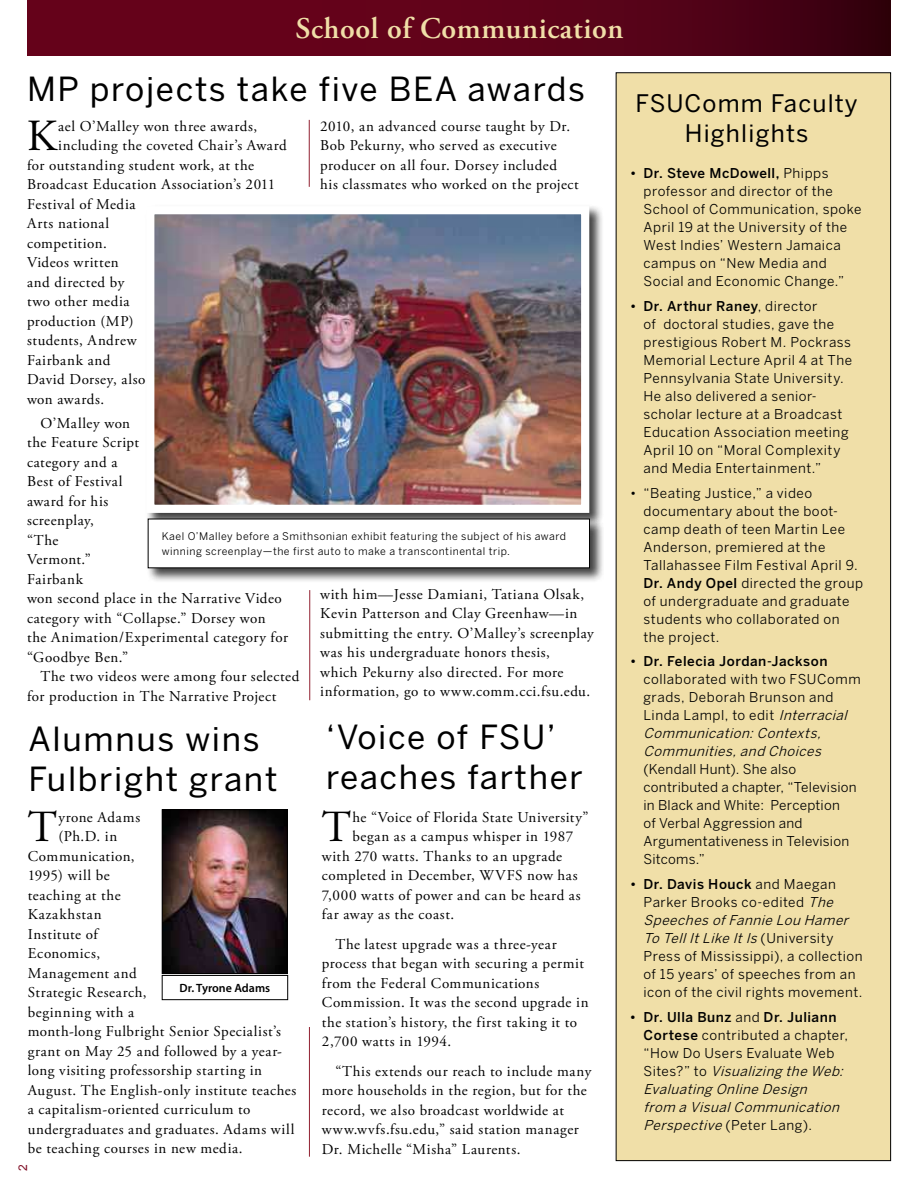
<style>
.page{position:relative;width:918px;height:1188px;background:#fff}
.page>*{position:absolute;margin:0;border:0;box-sizing:border-box;transform-origin:0 0}
.t1{font:44.4px "Adobe Garamond Pro";color:#000}
.t2{font:33px/40.5px "Benton Sans";letter-spacing:.05em;color:#000}
.t3{font:600 30px "Adobe Garamond Pro";letter-spacing:.02em;color:#f0dfa8}
.t4{font:24px/30px "Benton Sans";letter-spacing:.05em;color:#000;text-align:center}
.t5{font:15px/19.5px "Adobe Garamond Pro";letter-spacing:.035em;color:#000}
.t6{font:13.5px/18px "Benton Sans";letter-spacing:.04em;color:#000}
.t7{font:italic 13.5px/18px "Benton Sans";color:#000}
.t8{font:13.5px/18px "Benton Sans";letter-spacing:.02em;color:#000}
.t9{font:500 13.5px "Benton Sans";letter-spacing:.04em;color:#000}
.t10{font:600 12px "Myriad Pro";color:#000}
.t11{font:12px "Arial";color:#83142b}
.t12{font:10.5px/14.4px "Benton Sans";letter-spacing:.05em;color:#000}
.s1{font-weight:500}
.s2{font-style:italic}
.s3{font-weight:500;font-style:normal}
.s4{font-style:normal}
</style>
<div class="page">
<svg style="left:27px;top:0;width:864px;height:56px;fill:#62021a"></svg>
<hr style="left:309px;top:590px;width:1px;height:110px;background:#912030">
<img style="left:164px;top:812px;width:122px;height:160px">
<div style="left:162px;top:810px;width:126px;height:164px;border:1px solid #000"></div>
<div style="left:162px;top:975px;width:126px;height:25px;border:1px solid #000"></div>
<div style="left:145px;top:205px;width:459px;height:323px;background:#000;opacity:.75"></div>
<img style="left:155px;top:215px;width:425px;height:289px">
<div style="left:146px;top:206px;width:443px;height:307px;border:8px solid #fff"></div>
<div style="left:146px;top:517px;width:458px;height:66px;background:#000;opacity:.75"></div>
<div style="left:148px;top:519px;width:441px;height:49px;background:#fff"></div>
<hr style="left:309px;top:120px;width:1px;height:67px;background:#912030">
<hr style="left:309px;top:1027px;width:1px;height:130px;background:#912030">
<div style="left:616px;top:73px;width:275px;height:1088px;background:#f0dfa8"></div>
<h3 class="t3" style="left:296px;top:16px;width:329px">School of Communication</h3>
<h2 class="t2" style="left:27px;top:72px;width:560px">MP projects take five BEA awards</h2>
<h1 class="t1" style="left:27px;top:118px;width:31px">K</h1>
<p class="t5" style="left:58px;top:118px;width:201px">ael O’Malley won three awards,</p>
<p class="t5" style="left:320px;top:118px;width:260px">2010, an advanced course taught by Dr.<br>Bob Pekurny, who served as executive producer on all four. Dorsey included<br>his classmates who worked on the project</p>
<p class="t5" style="left:58px;top:137px;width:230px">including the coveted Chair’s Award</p>
<p class="t5" style="left:27px;top:157px;width:229px">for outstanding student work, at the</p>
<p class="t5" style="left:27px;top:176px;width:250px">Broadcast Education Association’s 2011</p>
<p class="t5" style="left:27px;top:196px;width:110px">Festival of Media</p>
<p class="t5" style="left:27px;top:215px;width:84px">Arts national</p>
<p class="t5" style="left:27px;top:235px;width:81px">competition.</p>
<p class="t5" style="left:27px;top:254px;width:93px">Videos written</p>
<p class="t5" style="left:27px;top:274px;width:99px">and directed by</p>
<p class="t5" style="left:27px;top:293px;width:104px">two other media</p>
<p class="t5" style="left:27px;top:313px;width:108px">production (MP)</p>
<p class="t5" style="left:27px;top:332px;width:111px">students, Andrew</p>
<p class="t5" style="left:27px;top:352px;width:85px">Fairbank and</p>
<p class="t5" style="left:27px;top:371px;width:120px">David Dorsey, also</p>
<p class="t5" style="left:27px;top:391px;width:79px">won awards.</p>
<p class="t5" style="left:27px;top:415px;width:263px;text-indent:14px">O’Malley won<br>the Feature Script<br>category and a<br>Best of Festival<br>award for his<br>screenplay,<br>“The<br>Vermont.”<br>Fairbank<br>won second place in the Narrative Video category with “Collapse.” Dorsey won the Animation/Experimental category for “Goodbye Ben.”</p>
<p class="t5" style="left:27px;top:668px;width:274px;text-indent:14px">The two videos were among four selected for production in The Narrative Project</p>
<p class="t12" style="left:162px;top:530px;width:406px">Kael O’Malley before a Smithsonian exhibit featuring the subject of his award winning screenplay—the first auto to make a transcontinental trip.</p>
<p class="t5" style="left:320px;top:586px;width:275px">with him—Jesse Damiani, Tatiana Olsak, Kevin Patterson and Clay Greenhaw—in submitting the entry. O’Malley’s screenplay was his undergraduate honors thesis,<br>which Pekurny also directed. For more information, go to www.comm.cci.fsu.edu.</p>
<h2 class="t2" style="left:28px;top:721px;width:250px">Alumnus wins<br>Fulbright grant</h2>
<h1 class="t1" style="left:28px;top:809px;width:31px">T</h1>
<p class="t5" style="left:58px;top:809px;width:83px">yrone Adams</p>
<p class="t5" style="left:58px;top:828px;width:60px">(Ph.D. in</p>
<p class="t5" style="left:28px;top:848px;width:108px">Communication,</p>
<p class="t5" style="left:28px;top:867px;width:84px">1995) will be</p>
<p class="t5" style="left:28px;top:887px;width:94px">teaching at the</p>
<p class="t5" style="left:28px;top:906px;width:75px">Kazakhstan</p>
<p class="t5" style="left:28px;top:926px;width:73px">Institute of</p>
<p class="t5" style="left:28px;top:945px;width:74px">Economics,</p>
<p class="t5" style="left:28px;top:965px;width:110px">Management and</p>
<p class="t5" style="left:28px;top:984px;width:120px">Strategic Research,</p>
<p class="t5" style="left:28px;top:1004px;width:108px">beginning with a</p>
<p class="t5" style="left:28px;top:1023px;width:255px">month-long Fulbright Senior Specialist’s</p>
<p class="t5" style="left:28px;top:1043px;width:256px">grant on May 25 and followed by a year-</p>
<p class="t5" style="left:28px;top:1062px;width:236px">long visiting professorship starting in</p>
<p class="t5" style="left:28px;top:1082px;width:270px">August. The English-only institute teaches</p>
<p class="t5" style="left:28px;top:1101px;width:224px">a capitalism-oriented curriculum to</p>
<p class="t5" style="left:28px;top:1121px;width:268px">undergraduates and graduates. Adams will</p>
<p class="t5" style="left:28px;top:1140px;width:216px">be teaching courses in new media.</p>
<p class="t10" style="left:180px;top:983px;width:92px">Dr. Tyrone Adams</p>
<p class="t11" style="left:18px;top:1171px;width:8px;rotate:-90deg">2</p>
<h2 class="t2" style="left:326px;top:719px;width:258px">‘Voice of FSU’ reaches farther</h2>
<h1 class="t1" style="left:322px;top:809px;width:31px">T</h1>
<p class="t5" style="left:352px;top:809px;width:238px">he “Voice of Florida State University”</p>
<p class="t5" style="left:352px;top:828px;width:222px">began as a campus whisper in 1987</p>
<p class="t5" style="left:322px;top:848px;width:242px">with 270 watts. Thanks to an upgrade</p>
<p class="t5" style="left:322px;top:867px;width:257px">completed in December, WVFS now has</p>
<p class="t5" style="left:322px;top:887px;width:260px">7,000 watts of power and can be heard as</p>
<p class="t5" style="left:322px;top:906px;width:134px">far away as the coast.</p>
<p class="t5" style="left:322px;top:936px;width:268px;text-indent:14px">The latest upgrade was a three-year process that began with securing a permit from the Federal Communications Commission. It was the second upgrade in the station’s history, the first taking it to 2,700 watts in 1994.</p>
<p class="t5" style="left:322px;top:1063px;width:271px;text-indent:14px">“This extends our reach to include many more households in the region, but for the record, we also broadcast worldwide at www.wvfs.fsu.edu,” said station manager Dr. Michelle “Misha” Laurents.</p>
<h3 class="t4" style="left:636px;top:91px;width:224px">FSUComm Faculty<br>Highlights</h3>
<p class="t6" style="left:644px;top:166px;width:220px;text-indent:-13px"><span class="s1">• Dr. Steve McDowell,</span> Phipps professor and director of the<br>School of Communication, spoke<br>April 19 at the University of the<br>West Indies’ Western Jamaica campus on “New Media and<br>Social and Economic Change.”</p>
<p class="t6" style="left:644px;top:298px;width:210px;text-indent:-14px"><span class="s1">• Dr. Arthur Raney</span>, director<br>of doctoral studies, gave the prestigious Robert M. Pockrass<br>Memorial Lecture April 4 at The<br>Pennsylvania State University.<br>He also delivered a senior&shy;scholar lecture at a Broadcast<br>Education Association meeting<br>April 10 on “Moral Complexity and Media Entertainment.”</p>
<p class="t6" style="left:644px;top:484px;width:221px;text-indent:-14px">• “Beating Justice,” a video documentary about the boot&shy;camp death of teen Martin Lee<br>Anderson, premiered at the<br>Tallahassee Film Festival April 9.<br><span class="s1">Dr. Andy Opel</span> directed the group of undergraduate and graduate students who collaborated on the project.</p>
<p class="t9" style="left:630px;top:653px;width:199px">• Dr. Felecia Jordan-Jackson</p>
<p class="t6" style="left:644px;top:672px;width:219px">collaborated with two FSUComm grads, Deborah Brunson and<br>Linda Lampl, to edit <span class="s2">Interracial<br>Communication:Contexts,<br>Communities,and Choices</span></p>
<p class="t8" style="left:644px;top:762px;width:215px">(Kendall Hunt). She also contributed a chapter, “Television in Black and White: Perception<br>of Verbal Aggression and<br>Argumentativeness in Television<br>Sitcoms.”</p>
<p class="t6" style="left:643px;top:877px;width:221px;text-indent:-13px"><span class="s1">• Dr. Davis Houck</span> and Maegan<br>Parker Brooks co-edited <span class="s2">The<br>Speeches ofFannie Lou Hamer<br>To TellItLike ItIs</span> (Universit y<br>Press of Mississippi), a collection of 15 years’ of speeches from an icon of the civil rights movement.</p>
<p class="t7" style="left:643px;top:1009px;width:206px;text-indent:-13px"><span class="s3">• Dr. Ulla Bunz</span> <span class="s4">and</span> <span class="s3">Dr. Juliann<br>Cortese</span> <span class="s4">contributed a chapter, “How Do Users Evaluate Web<br>S i t e s ? ” t o</span> Visualizing the Web:<br>Evaluating Online Design from a VisualCommunication<br>Perspective <span class="s4">(Peter Lang).</span></p>
</div>
